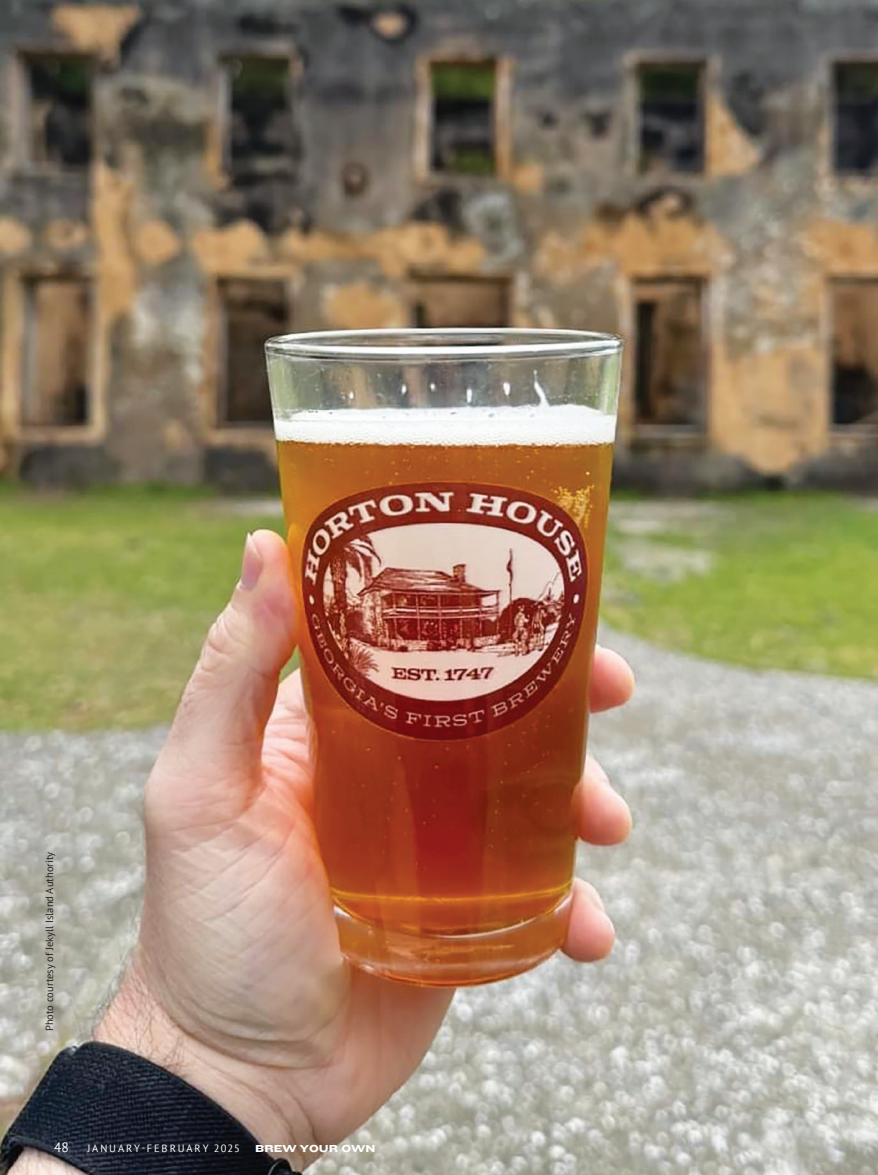
<style>
.page{position:relative;width:878px;height:1175px;background:#fff}
.page>*{position:absolute;margin:0;border:0;box-sizing:border-box;transform-origin:0 0}
.t1{font:13.5px "PT Sans";color:#fff}
.t2{font:10.5px "PT Sans";color:#231f20}
.t3{font:10.5px "PT Sans";letter-spacing:.18em;color:#fff}
.t4{font:10.5px "Knockout 54 Sumo";color:#fff}
</style>
<div class="page">
<img style="left:0;top:0;width:878px;height:1174px">
<p class="t2" style="left:43px;top:1031px;width:181px;rotate:-90deg">Photo courtesy of Jekyll Island Authority</p>
<p class="t1" style="left:54px;top:1138px;width:16px">48</p>
<p class="t3" style="left:87px;top:1141px;width:154px">JANUARY-FEBRUARY 2025</p>
<p class="t4" style="left:255px;top:1140px;width:122px">BREW YOUR OWN</p>
</div>
